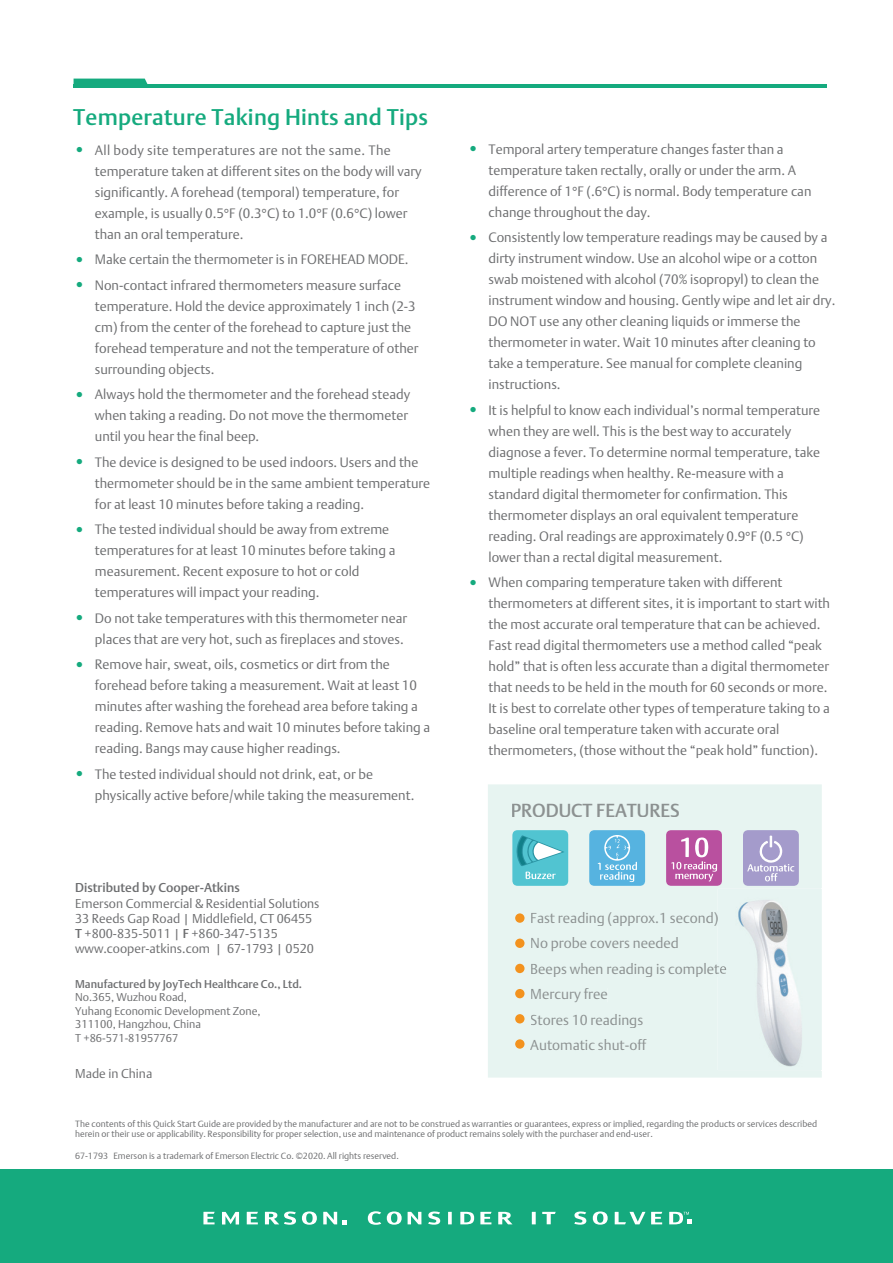
<style>
.page{position:relative;width:893px;height:1263px;background:#fff}
.page>*{position:absolute;margin:0;border:0;box-sizing:border-box;transform-origin:0 0}
.t1{font:500 22.5px "DTL Argo T";letter-spacing:.01em;color:#15aa7e}
.t2{font:500 18.75px "DTL Argo T";color:#8c9191}
.t3{font:300 14.25px/25.5px "DTL Argo T";color:#8c9191}
.t4{font:300 13.5px/21px "DTL Argo T";color:#6d6e70}
.t5{font:300 12.75px/15.3px "DTL Argo T";color:#6d6e70}
.t6{font:500 12.75px "DTL Argo T";color:#6d6e70}
.t7{font:300 11.25px/13.5px "DTL Argo T";color:#6d6e70}
.t8{font:500 11.25px "DTL Argo T";color:#6d6e70}
.t9{font:9px/10.8px "DTL Argo T Light";color:#6d6e70}
.s1{font-size:18px;color:#15aa7e}
.s2{font-weight:500}
</style>
<div class="page">
<svg style="left:74px;top:79px;width:75px;height:6px"></svg>
<hr style="left:74px;top:85px;width:753px;height:3px;background:#15aa7e">
<div style="left:0;top:1169px;width:893px;height:94px;background:#15aa7e"></div>
<svg style="left:302px;top:1211px;width:15px;height:14px"></svg>
<svg style="left:247px;top:1212px;width:11px;height:12px"></svg>
<svg style="left:203px;top:1212px;width:12px;height:12px"></svg>
<svg style="left:222px;top:1212px;width:17px;height:12px"></svg>
<svg style="left:265px;top:1211px;width:31px;height:14px"></svg>
<svg style="left:498px;top:1212px;width:14px;height:12px"></svg>
<svg style="left:387px;top:1211px;width:15px;height:14px"></svg>
<svg style="left:593px;top:1211px;width:15px;height:14px"></svg>
<svg style="left:480px;top:1212px;width:12px;height:12px"></svg>
<svg style="left:651px;top:1212px;width:11px;height:12px"></svg>
<svg style="left:408px;top:1212px;width:13px;height:12px"></svg>
<svg style="left:428px;top:1211px;width:12px;height:14px"></svg>
<svg style="left:574px;top:1211px;width:12px;height:14px"></svg>
<svg style="left:448px;top:1212px;width:4px;height:12px"></svg>
<svg style="left:532px;top:1212px;width:4px;height:12px"></svg>
<svg style="left:542px;top:1212px;width:14px;height:12px"></svg>
<svg style="left:615px;top:1212px;width:30px;height:12px"></svg>
<svg style="left:460px;top:1212px;width:14px;height:12px"></svg>
<svg style="left:368px;top:1211px;width:13px;height:14px"></svg>
<svg style="left:323px;top:1212px;width:24px;height:12px"></svg>
<svg style="left:669px;top:1212px;width:23px;height:12px"></svg>
<div style="left:488px;top:784px;width:334px;height:293px;background:#e7f4f1"></div>
<svg style="left:743px;top:830px;width:56px;height:56px;background:#aea6d0"></svg>
<svg style="left:666px;top:830px;width:56px;height:56px;background:#c36bad"></svg>
<svg style="left:512px;top:830px;width:56px;height:56px;background:#62c5d0"></svg>
<svg style="left:589px;top:830px;width:56px;height:56px;background:#6abce3"></svg>
<div style="left:512px;top:803px;width:167px;height:14px;background:#e7f4f1"></div>
<div style="left:531px;top:912px;width:187px;height:14px;background:#e7f4f1"></div>
<div style="left:531px;top:937px;width:147px;height:14px;background:#e7f4f1"></div>
<div style="left:531px;top:963px;width:187px;height:14px;background:#e7f4f1"></div>
<div style="left:531px;top:988px;width:76px;height:14px;background:#e7f4f1"></div>
<div style="left:531px;top:1014px;width:112px;height:14px;background:#e7f4f1"></div>
<div style="left:530px;top:1039px;width:117px;height:11px;background:#e7f4f1"></div>
<div style="left:515px;top:913px;width:9px;height:10px;background:#f3921e;border-radius:50%"></div>
<div style="left:515px;top:938px;width:9px;height:10px;background:#f3921e;border-radius:50%"></div>
<div style="left:515px;top:964px;width:9px;height:9px;background:#f3921e;border-radius:50%"></div>
<div style="left:515px;top:989px;width:9px;height:9px;background:#f3921e;border-radius:50%"></div>
<div style="left:515px;top:1014px;width:9px;height:9px;background:#f3921e;border-radius:50%"></div>
<div style="left:515px;top:1039px;width:9px;height:10px;background:#f3921e;border-radius:50%"></div>
<img style="left:718px;top:889px;width:104px;height:181px">
<svg style="left:718px;top:912px;width:1px;height:14px"></svg>
<img style="left:718px;top:963px;width:8px;height:14px">
<h1 class="t1" style="left:73px;top:104px;width:356px">Temperature Taking Hints and Tips</h1>
<p class="t4" style="left:95px;top:139px;width:328px;text-indent:-22px"><span class="s1">•</span> All body site temperatures are not the same. The temperature taken at different sites on the body will vary significantly. A forehead (temporal) temperature, for example, is usually 0.5°F (0.3°C) to 1.0°F (0.6°C) lower than an oral temperature.</p>
<p class="t4" style="left:73px;top:249px;width:337px"><span class="s1">•</span> Make certain the thermometer is in FOREHEAD MODE.</p>
<p class="t4" style="left:95px;top:274px;width:325px;text-indent:-22px"><span class="s1">•</span> Non-contact infrared thermometers measure surface temperature. Hold the device approximately 1 inch (2-3 cm) from the center of the forehead to capture just the forehead temperature and not the temperature of other surrounding objects.</p>
<p class="t4" style="left:95px;top:384px;width:317px;text-indent:-22px"><span class="s1">•</span> Always hold the thermometer and the forehead steady when taking a reading. Do not move the thermometer until you hear the final beep.</p>
<p class="t4" style="left:95px;top:451px;width:337px;text-indent:-22px"><span class="s1">•</span> The device is designed to be used indoors. Users and the thermometer should be in the same ambient temperature for at least 10 minutes before taking a reading.</p>
<p class="t4" style="left:95px;top:519px;width:302px;text-indent:-22px"><span class="s1">•</span> The tested individual should be away from extreme temperatures for at least 10 minutes before taking a measurement. Recent exposure to hot or cold temperatures will impact your reading.</p>
<p class="t4" style="left:73px;top:607px;width:335px;text-align:right"><span class="s1">•</span> Do not take temperatures with this thermometer near places that are very hot, such as fireplaces and stoves.</p>
<p class="t4" style="left:95px;top:654px;width:337px;text-indent:-22px"><span class="s1">•</span> Remove hair, sweat, oils, cosmetics or dirt from the forehead before taking a measurement. Wait at least 10 minutes after washing the forehead area before taking a reading. Remove hats and wait 10 minutes before taking a reading. Bangs may cause higher readings.</p>
<p class="t4" style="left:95px;top:763px;width:321px;text-indent:-22px"><span class="s1">•</span> The tested individual should not drink, eat, or be physically active before/while taking the measurement.</p>
<p class="t6" style="left:75px;top:880px;width:166px">Distributed by Cooper-Atkins</p>
<p class="t5" style="left:75px;top:895px;width:246px">Emerson Commercial &amp; Residential Solutions 33 Reeds Gap Road | Middlefield, CT 06455<br><span class="s2">T</span> +800-835-5011 | <span class="s2">F</span> +860-347-5135 www.cooper-atkins.com | 67-1793 | 0520</p>
<p class="t8" style="left:75px;top:977px;width:228px">Manufactured by JoyTech Healthcare Co., Ltd.</p>
<p class="t7" style="left:75px;top:990px;width:187px">No.365, Wuzhou Road,<br>Yuhang Economic Development Zone,<br>311100, Hangzhou, China<br>T +86-571-81957767</p>
<p class="t5" style="left:75px;top:1066px;width:79px">Made in China</p>
<p class="t4" style="left:488px;top:138px;width:325px;text-indent:-22px"><span class="s1">•</span> Temporal artery temperature changes faster than a temperature taken rectally, orally or under the arm. A difference of 1°F (.6°C) is normal. Body temperature can change throughout the day.</p>
<p class="t4" style="left:488px;top:227px;width:348px;text-indent:-22px"><span class="s1">•</span> Consistently low temperature readings may be caused by a dirty instrument window. Use an alcohol wipe or a cotton swab moistened with alcohol (70% isopropyl) to clean the instrument window and housing. Gently wipe and let air dry.<br>DO NOT use any other cleaning liquids or immerse the thermometer in water. Wait 10 minutes after cleaning to take a temperature. See manual for complete cleaning instructions.</p>
<p class="t4" style="left:488px;top:399px;width:333px;text-indent:-22px"><span class="s1">•</span> It is helpful to know each individual’s normal temperature when they are well. This is the best way to accurately diagnose a fever. To determine normal temperature, take multiple readings when healthy. Re-measure with a standard digital thermometer for confirmation. This thermometer displays an oral equivalent temperature reading. Oral readings are approximately 0.9°F (0.5 °C) lower than a rectal digital measurement.</p>
<p class="t4" style="left:488px;top:572px;width:343px;text-indent:-22px"><span class="s1">•</span> When comparing temperature taken with different thermometers at different sites, it is important to start with the most accurate oral temperature that can be achieved.<br>Fast read digital thermometers use a method called “peak hold” that is often less accurate than a digital thermometer that needs to be held in the mouth for 60 seconds or more.<br>It is best to correlate other types of temperature taking to a baseline oral temperature taken with accurate oral thermometers, (those without the “peak hold” function).</p>
<h2 class="t2" style="left:511px;top:799px;width:170px">PRODUCT FEATURES</h2>
<p class="t3" style="left:530px;top:905px;width:198px">Fast reading (approx.1 second)<br>No probe covers needed<br>Beeps when reading is complete<br>Mercury free<br>Stores 10 readings<br>Automatic shut-off</p>
<p class="t9" style="left:75px;top:1118px;width:743px">The contents of this Quick Start Guide are provided by the manufacturer and are not to be construed as warranties or guarantees, express or implied, regarding the products or services described herein or their use or applicability. Responsibility for proper selection, use and maintenance of product remains solely with the purchaser and end-user.</p>
<p class="t9" style="left:75px;top:1151px;width:325px">67-1793 Emerson is a trademark of Emerson Electric Co. ©2020. All rights reserved.</p>
</div>
